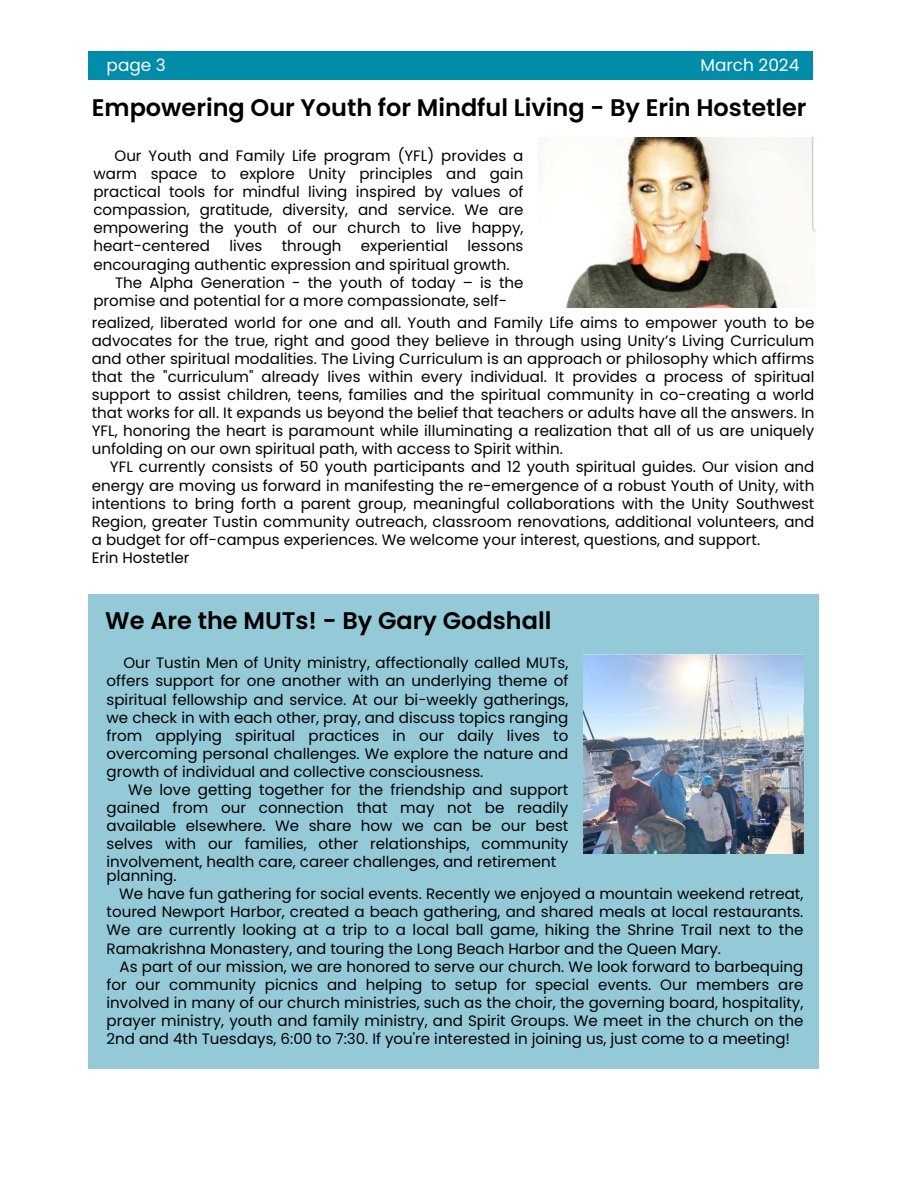
<style>
.page{position:relative;width:918px;height:1188px;background:#fff}
.page>*{position:absolute;margin:0;border:0;box-sizing:border-box;transform-origin:0 0}
.t1{font:600 24px "Poppins";color:#000}
.t2{font:16.95px "Poppins";color:#fff}
.t3{font:15.15px/18.1px "Poppins";color:#000;text-align:justify}
</style>
<div class="page">
<img style="left:538px;top:137px;width:278px;height:170px">
<div style="left:88px;top:594px;width:731px;height:475px;background:#94cad8"></div>
<div style="left:88px;top:52px;width:725px;height:28px;background:#018ca9"></div>
<img style="left:583px;top:655px;width:221px;height:199px">
<p class="t2" style="left:107px;top:53px;width:61px">page 3</p>
<p class="t2" style="left:701px;top:53px;width:100px">March 2024</p>
<p class="t1" style="left:92px;top:91px;width:716px">Empowering Our Youth for Mindful Living - By Erin Hostetler</p>
<h2 class="t3" style="left:93px;top:147px;width:432px;text-indent:21px">Our Youth and Family Life program (YFL) provides a warm space to explore Unity principles and gain practical tools for mindful living inspired by values of compassion, gratitude, diversity, and service. We are empowering the youth of our church to live happy, heart-centered</h2>
<h2 class="t3" style="left:229px;top:237px;width:35px">lives</h2>
<h2 class="t3" style="left:282px;top:237px;width:61px">through</h2>
<h2 class="t3" style="left:361px;top:237px;width:89px">experiential</h2>
<h2 class="t3" style="left:93px;top:237px;width:432px;text-indent:374px">lessons encouraging authentic expression and spiritual growth.</h2>
<h1 class="t3" style="left:93px;top:273px;width:432px;text-indent:22px">The Alpha Generation - the youth of today – is the promise and potential for a more compassionate, self-</h1>
<p class="t3" style="left:92px;top:313px;width:724px">realized, liberated world for one and all. Youth and Family Life aims to empower youth to be advocates for the true, right and good they believe in through using Unity’s Living Curriculum and other spiritual modalities. The Living Curriculum is an approach or philosophy which affirms that the "curriculum" already lives within every individual. It provides a process of spiritual support to assist children, teens, families and the spiritual community in co-creating a world that works for all. It expands us beyond the belief that teachers or adults have all the answers. In YFL, honoring the heart is paramount while illuminating a realization that all of us are uniquely unfolding on our own spiritual path, with access to Spirit within.</p>
<p class="t3" style="left:92px;top:458px;width:724px;text-indent:18px">YFL currently consists of 50 youth participants and 12 youth spiritual guides. Our vision and energy are moving us forward in manifesting the re-emergence of a robust Youth of Unity, with intentions to bring forth a parent group, meaningful collaborations with the Unity Southwest Region, greater Tustin community outreach, classroom renovations, additional volunteers, and a budget for off-campus experiences. We welcome your interest, questions, and support.</p>
<p class="t3" style="left:92px;top:549px;width:99px">Erin Hostetler</p>
<p class="t1" style="left:105px;top:604px;width:448px">We Are the MUTs! - By Gary Godshall</p>
<p class="t3" style="left:107px;top:654px;width:463px;text-indent:17px">Our Tustin Men of Unity ministry, affectionally called MUTs, offers support for one another with an underlying theme of spiritual fellowship and service. At our bi-weekly gatherings, we check in with each other, pray, and discuss topics ranging from applying spiritual practices in our daily lives to overcoming personal challenges. We explore the nature and growth of individual and collective consciousness.</p>
<p class="t3" style="left:107px;top:781px;width:463px;text-indent:22px">We love getting together for the friendship and support gained from our connection that may not be readily available elsewhere. We share how we can be our best selves with our families, other relationships, community involvement, health care, career challenges, and retirement</p>
<p class="t3" style="left:107px;top:867px;width:72px">planning.</p>
<p class="t3" style="left:107px;top:885px;width:698px;text-indent:13px">We have fun gathering for social events. Recently we enjoyed a mountain weekend retreat, toured Newport Harbor, created a beach gathering, and shared meals at local restaurants.<br>We are currently looking at a trip to a local ball game, hiking the Shrine Trail next to the Ramakrishna Monastery, and touring the Long Beach Harbor and the Queen Mary.</p>
<p class="t3" style="left:107px;top:957px;width:698px;text-indent:13px">As part of our mission, we are honored to serve our church. We look forward to barbequing for our community picnics and helping to setup for special events. Our members are involved in many of our church ministries, such as the choir, the governing board, hospitality, prayer ministry, youth and family ministry, and Spirit Groups. We meet in the church on the 2nd and 4th Tuesdays, 6:00 to 7:30. If you're interested in joining us, just come to a meeting!</p>
</div>
